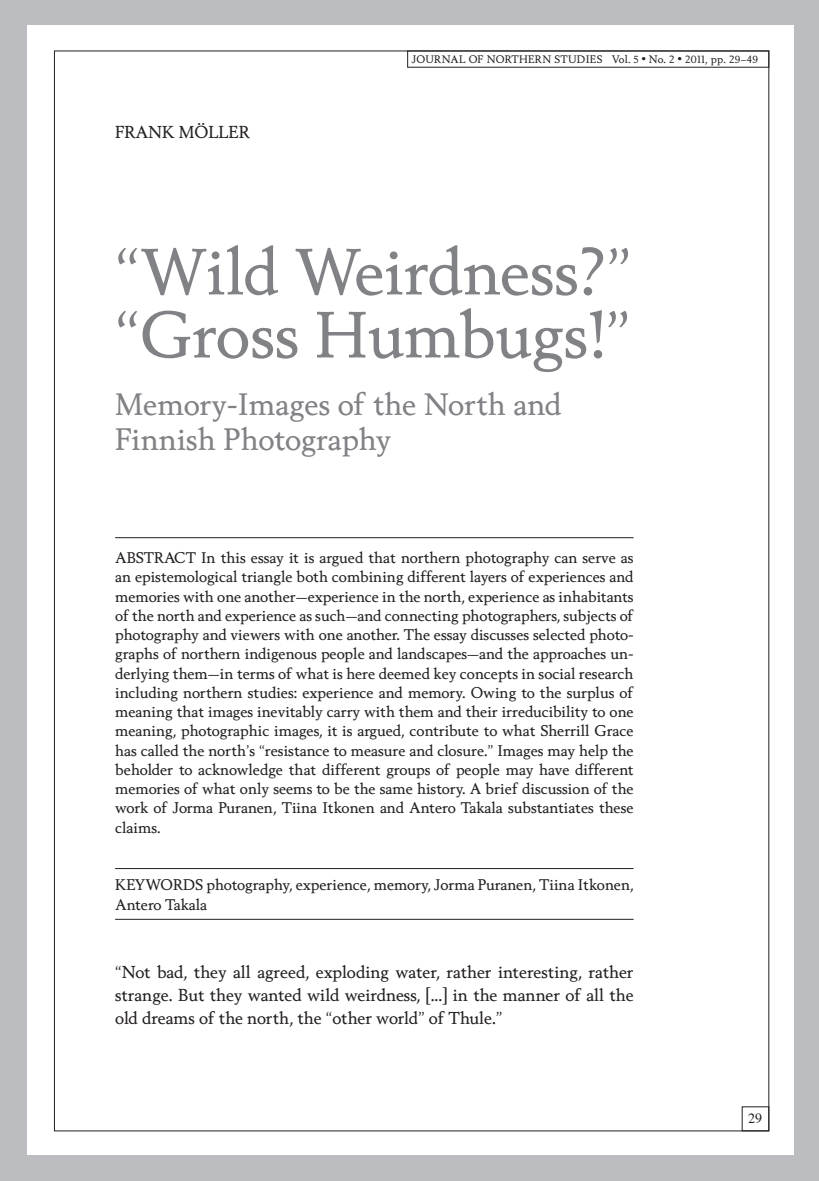
<style>
.page{position:relative;width:819px;height:1181px;background:#fff}
.page>*{position:absolute;margin:0;border:0;box-sizing:border-box;transform-origin:0 0}
.Rubrik_1_36_36{font:63px/63px "Berling Nova Text";color:#808285}
.Rubrik_2_17_20{font:29.75px/35px "Berling Nova Text";color:#808285}
.Bröd_9_5_13_ui{font:16.62px/22.8px "Berling Nova Text";color:#231f20;text-align:justify}
.Bröd_Vers_9_5_13{font:16.62px "Berling Nova Text";color:#231f20}
.Bröd_8_5_11_ui{font:14.88px/19.2px "Berling Nova Text";color:#231f20;text-align:justify}
.t1{font:14px "Times";color:#231f20}
.Sidhuvud{font:10.5px "Berling Nova Text";letter-spacing:.03em;color:#231f20}
</style>
<div class="page">
<div style="left:794px;top:0;width:25px;height:1181px;background:#bcbdc0"></div>
<div style="left:1px;top:0;width:818px;height:25px;background:#bcbdc0"></div>
<div style="left:1px;top:1155px;width:818px;height:26px;background:#bcbdc0"></div>
<div style="left:0;top:0;width:26px;height:1181px;background:#bcbdc0"></div>
<hr style="left:115px;top:537px;width:518px;height:1px;background:#231f20">
<hr style="left:115px;top:868px;width:518px;height:1px;background:#231f20">
<hr style="left:115px;top:919px;width:518px;height:1px;background:#231f20">
<p class="Bröd_Vers_9_5_13" style="left:115px;top:121px;width:136px">FRANK MÖLLER</p>
<p class="Sidhuvud" style="left:411px;top:52px;width:348px">JOURNAL OF NORTHERN STUDIES Vol. 5 <sup>•</sup> No. 2 <sup>•</sup> 2011, pp. 29–49</p>
<p class="Rubrik_1_36_36" style="left:115px;top:239px;width:517px">“Wild Weirdness?” “Gross Humbugs!”</p>
<p class="Rubrik_2_17_20" style="left:115px;top:386px;width:448px">Memory-Images of the North and<br>Finnish Photography</p>
<p class="Bröd_8_5_11_ui" style="left:115px;top:548px;width:520px">ABSTRACT In this essay it is argued that northern photography can serve as an epistemological triangle both combining different layers of experiences and memories with one another—experience in the north, experience as inhabitants of the north and experience as such—and connecting photographers, subjects of photography and viewers with one another. The essay discusses selected photo&shy;graphs of northern indigenous people and landscapes—and the approaches un&shy;derlying them—in terms of what is here deemed key concepts in social research including northern studies: experience and memory. Owing to the surplus of meaning that images inevitably carry with them and their irreducibility to one meaning, photographic images, it is argued, contribute to what Sherrill Grace has called the north’s “resistance to measure and closure.” Images may help the beholder to acknowledge that different groups of people may have different memories of what only seems to be the same history. A brief discussion of the work of Jorma Puranen, Tiina Itkonen and Antero Takala substantiates these claims.</p>
<p class="Bröd_8_5_11_ui" style="left:115px;top:875px;width:520px">KEYWORDS photography, experience, memory, Jorma Puranen, Tiina Itkonen,<br>Antero Takala</p>
<p class="Bröd_9_5_13_ui" style="left:115px;top:960px;width:520px">“Not bad, they all agreed, exploding water, rather interesting, rather strange. But they wanted wild weirdness, [...] in the manner of all the old dreams of the north, the “other world” of Thule.”</p>
<p class="t1" style="left:748px;top:1105px;width:15px">29</p>
</div>
